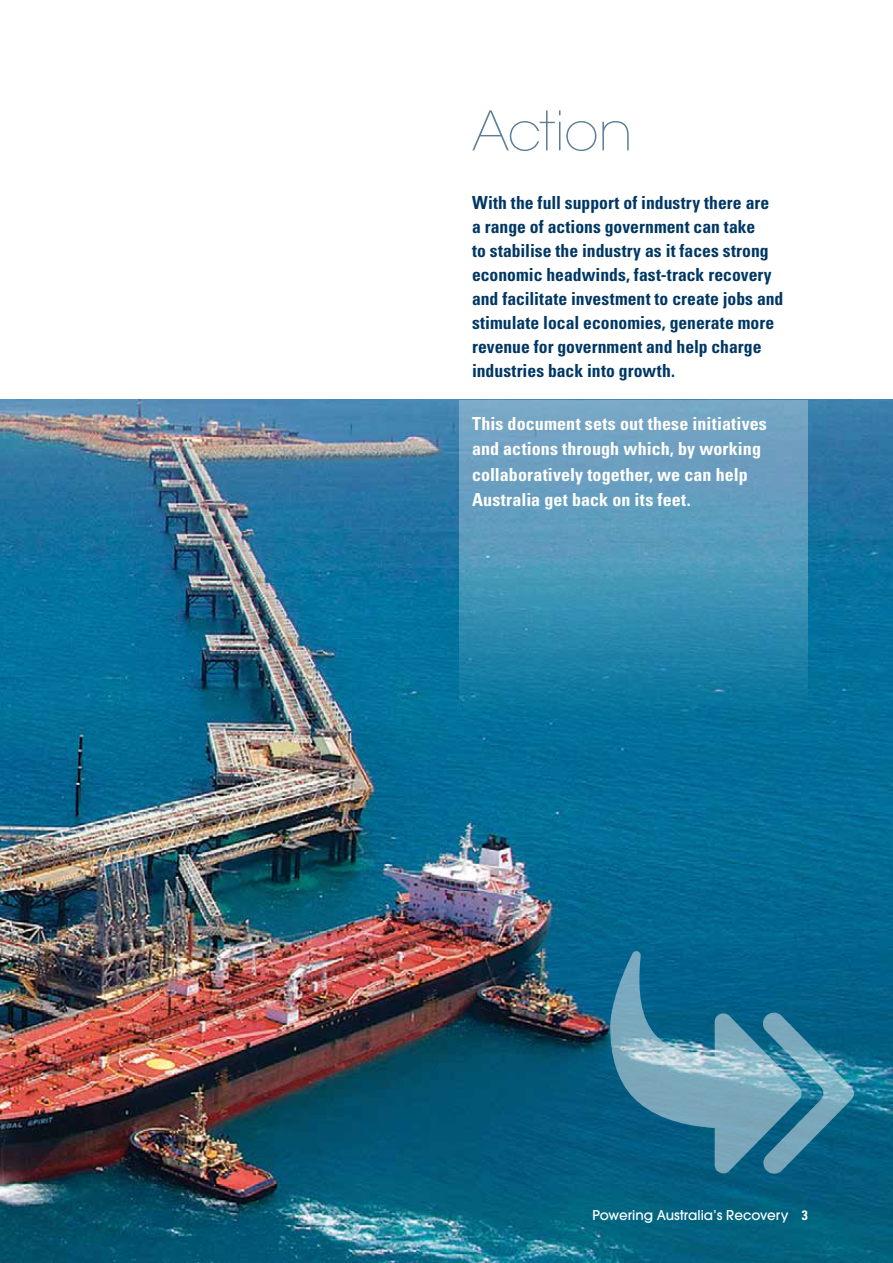
<style>
.page{position:relative;width:893px;height:1263px;background:#fff}
.page>*{position:absolute;margin:0;border:0;box-sizing:border-box;transform-origin:0 0}
.Head_1{font:200 54px "Avant Garde";letter-spacing:-.01em;color:#5b7e96}
.Intro_2_dark{font:700 condensed 18px/24px "Univers LT Std";color:#003764}
.Intro_2_light{font:700 condensed 18px/25.5px "Univers LT Std";letter-spacing:.005em;color:#fff}
.t1{font:500 13.5px "Avant Garde";color:#fff}
.s1{font-family:"Univers LT Std";font-weight:700;font-stretch:condensed}
</style>
<div class="page">
<img style="left:0;top:400px;width:893px;height:863px">
<svg style="left:459px;top:400px;width:349px;height:314px"></svg>
<svg style="left:610px;top:951px;width:244px;height:223px"></svg>
<p class="Head_1" style="left:472px;top:99px;width:162px">Action</p>
<p class="Intro_2_dark" style="left:472px;top:190px;width:313px">With the full support of industry there are<br>a range of actions government can take<br>to stabilise the industry as it faces strong economic headwinds, fast-track recovery and facilitate investment to create jobs and stimulate local economies, generate more revenue for government and help charge industries back into growth.</p>
<p class="Intro_2_light" style="left:472px;top:410px;width:296px">This document sets out these initiatives and actions through which, by working collaboratively together, we can help Australia get back on its feet.</p>
<p class="t1" style="left:592px;top:1207px;width:217px">Powering Australia’s Recovery <span class="s1">3</span></p>
</div>
